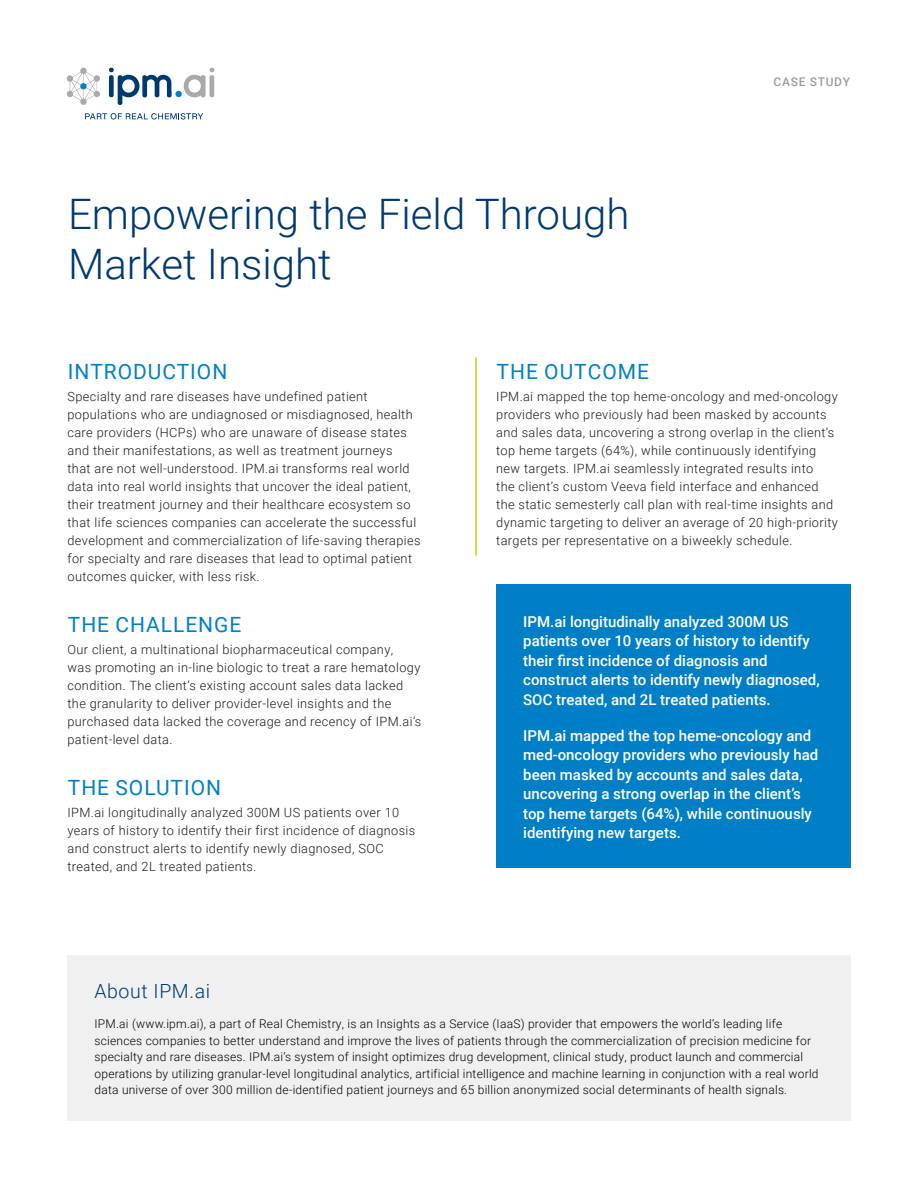
<style>
.page{position:relative;width:918px;height:1188px;background:#fff}
.page>*{position:absolute;margin:0;border:0;box-sizing:border-box;transform-origin:0 0}
.t1{font:300 42px/49.5px "Roboto";color:#003870}
.t2{font:21px "Roboto";letter-spacing:.045em;color:#007fc7}
.t3{font:300 19.5px "Roboto";letter-spacing:.03em;color:#003870}
.t4{font:500 15px/19.5px "Roboto";color:#fff}
.t5{font:300 12.75px/18px "Roboto";letter-spacing:.03em;color:#1a1a1a}
.t6{font:300 12px/16.5px "Roboto";letter-spacing:.02em;color:#000}
.t7{font:500 12px "Roboto";letter-spacing:.06em;color:#9c9c9c}
</style>
<div class="page">
<div style="left:175px;top:91px;width:7px;height:6px;background:#007fc7;border-radius:50%"></div>
<svg style="left:67px;top:72px;width:30px;height:28px"></svg>
<div style="left:67px;top:75px;width:6px;height:7px;background:#a7a9ac;border-radius:50%"></div>
<div style="left:93px;top:91px;width:7px;height:6px;background:#a7a9ac;border-radius:50%"></div>
<div style="left:93px;top:75px;width:7px;height:7px;background:#a7a9ac;border-radius:50%"></div>
<div style="left:80px;top:99px;width:7px;height:6px;background:#a7a9ac;border-radius:50%"></div>
<div style="left:80px;top:83px;width:7px;height:6px;background:#007fc7;border-radius:50%"></div>
<div style="left:80px;top:68px;width:7px;height:6px;background:#a7a9ac;border-radius:50%"></div>
<svg style="left:184px;top:68px;width:30px;height:29px"></svg>
<hr style="left:210px;top:75px;width:4px;height:22px;background:#a7a9ac;border-radius:2px">
<svg style="left:109px;top:68px;width:63px;height:37px"></svg>
<svg style="left:85px;top:113px;width:118px;height:7px"></svg>
<div style="left:68px;top:956px;width:783px;height:165px;background:#f0f0f0"></div>
<hr style="left:475px;top:357px;width:2px;height:198px;background:#ccdb2f">
<div style="left:496px;top:584px;width:355px;height:284px;background:#007fc7"></div>
<h1 class="t1" style="left:68px;top:188px;width:563px">Empowering the Field Through<br>Market Insight</h1>
<p class="t7" style="left:774px;top:74px;width:78px">CASE STUDY</p>
<h2 class="t2" style="left:68px;top:357px;width:161px">INTRODUCTION</h2>
<p class="t5" style="left:68px;top:387px;width:355px">Specialty and rare diseases have undefined patient populations who are undiagnosed or misdiagnosed, health care providers (HCPs) who are unaware of disease states and their manifestations, as well as treatment journeys<br>that are not well-understood. IPM.ai transforms real world data into real world insights that uncover the ideal patient, their treatment journey and their healthcare ecosystem so that life sciences companies can accelerate the successful development and commercialization of life-saving therapies for specialty and rare diseases that lead to optimal patient outcomes quicker, with less risk.</p>
<h2 class="t2" style="left:68px;top:610px;width:175px">THE CHALLENGE</h2>
<p class="t5" style="left:68px;top:640px;width:355px">Our client, a multinational biopharmaceutical company,<br>was promoting an in-line biologic to treat a rare hematology condition. The client’s existing account sales data lacked the granularity to deliver provider-level insights and the purchased data lacked the coverage and recency of IPM.ai’s patient-level data.</p>
<h2 class="t2" style="left:68px;top:773px;width:155px">THE SOLUTION</h2>
<p class="t5" style="left:68px;top:803px;width:349px">IPM.ai longitudinally analyzed 300M US patients over 10 years of history to identify their first incidence of diagnosis and construct alerts to identify newly diagnosed, SOC treated, and 2L treated patients.</p>
<h2 class="t2" style="left:497px;top:357px;width:154px">THE OUTCOME</h2>
<p class="t5" style="left:496px;top:387px;width:343px">IPM.ai mapped the top heme-oncology and med-oncology providers who previously had been masked by accounts and sales data, uncovering a strong overlap in the client’s top heme targets (64%), while continuously identifying new targets. IPM.ai seamlessly integrated results into<br>the client’s custom Veeva field interface and enhanced the static semesterly call plan with real-time insights and dynamic targeting to deliver an average of 20 high-priority targets per representative on a biweekly schedule.</p>
<p class="t4" style="left:523px;top:611px;width:298px">IPM.ai longitudinally analyzed 300M US patients over 10 years of history to identify their first incidence of diagnosis and construct alerts to identify newly diagnosed, SOC treated, and 2L treated patients.</p>
<p class="t4" style="left:523px;top:725px;width:297px">IPM.ai mapped the top heme-oncology and med-oncology providers who previously had been masked by accounts and sales data, uncovering a strong overlap in the client’s top heme targets (64%), while continuously identifying new targets.</p>
<h3 class="t3" style="left:94px;top:977px;width:117px">About IPM.ai</h3>
<p class="t6" style="left:94px;top:1015px;width:726px">IPM.ai (www.ipm.ai), a part of Real Chemistry, is an Insights as a Service (IaaS) provider that empowers the world’s leading life sciences companies to better understand and improve the lives of patients through the commercialization of precision medicine for specialty and rare diseases. IPM.ai’s system of insight optimizes drug development, clinical study, product launch and commercial operations by utilizing granular-level longitudinal analytics, artificial intelligence and machine learning in conjunction with a real world data universe of over 300 million de-identified patient journeys and 65 billion anonymized social determinants of health signals.</p>
</div>
